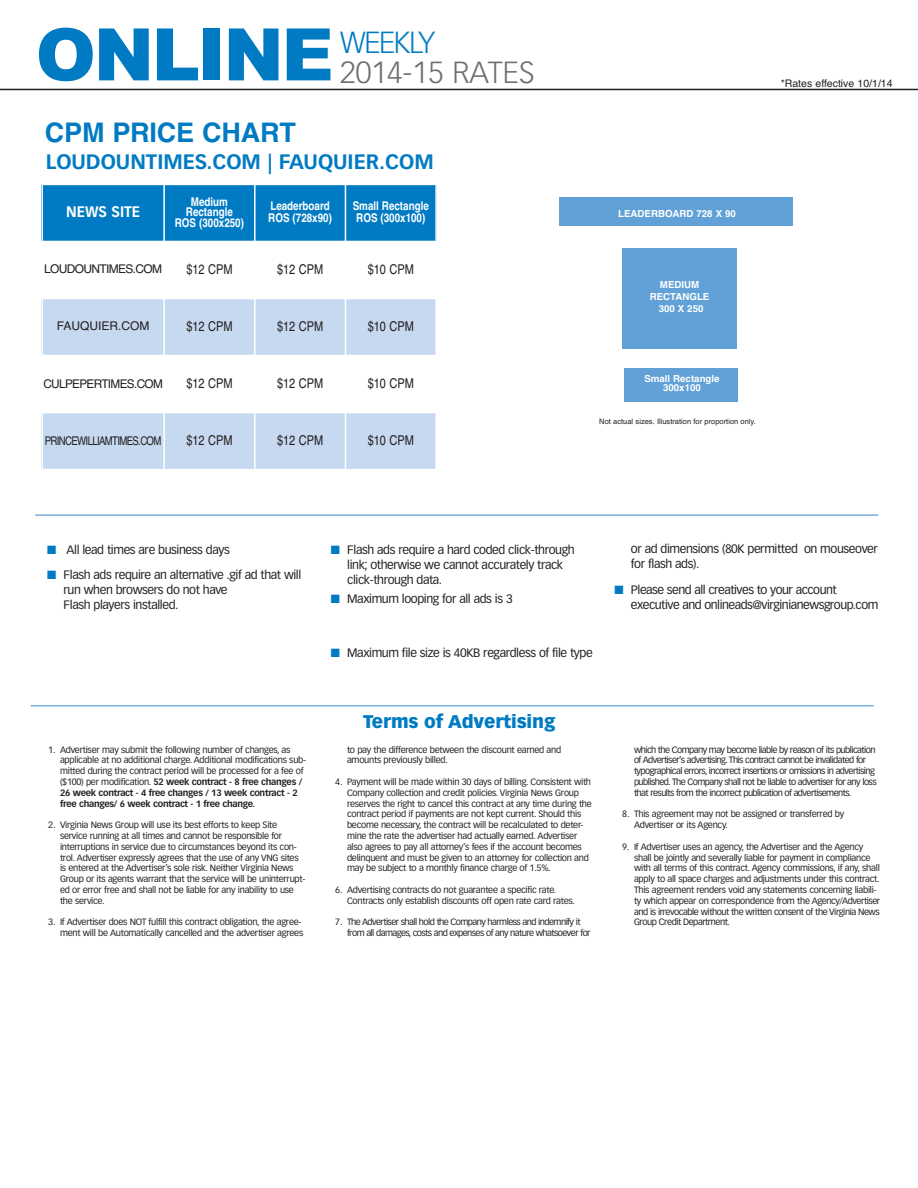
<style>
.page{position:relative;width:918px;height:1188px;background:#fff}
.page>*{position:absolute;margin:0;border:0;box-sizing:border-box;transform-origin:0 0}
.t1{font:900 72.45px "Arial";letter-spacing:-.035em;color:#007bc3}
.t2{font:300 30px "Vectora LH";color:#6c6d70}
.t3{font:300 30px "Vectora LH";letter-spacing:-.045em;color:#007bc3}
.t4{font:700 27px "Helvetica";letter-spacing:-.005em;color:#007bc3}
.t5{font:700 20.55px "Vectora LH";color:#007bc3}
.t6{font:900 18px "Vectora LH";letter-spacing:-.005em;color:#007bc3}
.t7{font:700 15px "Vectora LH";color:#fff;scale:.93 1}
.t8{font:13.5px "Helvetica";color:#231f20;scale:.81 1}
.t9{font:12px/15px "Vectora LH";letter-spacing:-.035em;color:#231f20}
.t10{font:700 12px/10.5px "Helvetica";color:#fff;scale:.82 1}
.t11{font:12px "Helvetica";letter-spacing:-.055em;color:#231f20}
.t12{font:12px "Helvetica";letter-spacing:-.055em;color:#231f20;scale:.8 1}
.t13{font:12px "Helvetica";color:#231f20}
.t14{font:10.5px "Helvetica";color:#231f20}
.t15{font:700 9.75px/11.7px "Helvetica";color:#fff;text-align:center}
.t16{font:9px/10.8px "Vectora LH";letter-spacing:-.03em;color:#231f20}
.t17{font:9px/10.8px "Vectora LH";letter-spacing:-.06em;color:#231f20}
.t18{font:7.5px "Helvetica";color:#231f20}
.s1{color:#007bc3}
.s2{font-weight:700}
</style>
<div class="page">
<div style="left:623px;top:249px;width:114px;height:100px;background:#61a1d7"></div>
<div style="left:559px;top:197px;width:234px;height:29px;background:#61a1d7"></div>
<div style="left:624px;top:368px;width:114px;height:34px;background:#61a1d7"></div>
<hr style="left:35px;top:514px;width:843px;height:2px;background:#7aacdc">
<div style="left:41px;top:184px;width:123px;height:57px;background:#007bc3"></div>
<div style="left:164px;top:184px;width:91px;height:57px;background:#007bc3"></div>
<div style="left:255px;top:184px;width:90px;height:57px;background:#007bc3"></div>
<div style="left:345px;top:184px;width:92px;height:57px;background:#007bc3"></div>
<div style="left:41px;top:298px;width:123px;height:58px;background:#c6d9f0"></div>
<div style="left:164px;top:298px;width:91px;height:58px;background:#c6d9f0"></div>
<div style="left:255px;top:298px;width:90px;height:58px;background:#c6d9f0"></div>
<div style="left:345px;top:298px;width:92px;height:58px;background:#c6d9f0"></div>
<div style="left:41px;top:413px;width:123px;height:57px;background:#c6d9f0"></div>
<div style="left:164px;top:413px;width:91px;height:57px;background:#c6d9f0"></div>
<div style="left:255px;top:413px;width:90px;height:57px;background:#c6d9f0"></div>
<div style="left:345px;top:413px;width:92px;height:57px;background:#c6d9f0"></div>
<hr style="left:41px;top:184px;width:2px;height:286px;background:#fff">
<hr style="left:163px;top:184px;width:2px;height:286px;background:#fff">
<hr style="left:254px;top:184px;width:2px;height:286px;background:#fff">
<hr style="left:345px;top:184px;width:1px;height:286px;background:#fff">
<hr style="left:435px;top:184px;width:2px;height:286px;background:#fff">
<hr style="left:41px;top:184px;width:396px;height:1px;background:#fff">
<hr style="left:41px;top:298px;width:396px;height:1px;background:#fff">
<hr style="left:41px;top:355px;width:396px;height:1px;background:#fff">
<hr style="left:41px;top:469px;width:396px;height:1px;background:#fff">
<hr style="left:31px;top:705px;width:843px;height:1px;background:#7aacdc">
<hr style="left:0;top:89px;width:918px;height:1px;background:#231f20">
<h1 class="t1" style="left:36px;top:2px;width:300px">ONLINE</h1>
<h2 class="t3" style="left:340px;top:25px;width:97px">WEEKLY</h2>
<h2 class="t2" style="left:340px;top:55px;width:196px">2014-15 RATES</h2>
<h3 class="t4" style="left:45px;top:110px;width:253px">CPM PRICE CHART</h3>
<h3 class="t5" style="left:46px;top:150px;width:390px">LOUDOUNTIMES.COM | FAUQUIER.COM</h3>
<h3 class="t7" style="left:66px;top:203px;width:81px">NEWS SITE</h3>
<h3 class="t10" style="left:175px;top:197px;width:86px;text-align:center">Medium<br>Rectangle<br>ROS (300x250)</h3>
<h3 class="t10" style="left:268px;top:200px;width:79px;line-height:12px">Leaderboard<br>ROS (728x90)</h3>
<h3 class="t10" style="left:353px;top:200px;width:94px;line-height:12px">Small Rectangle<br>ROS (300x100)</h3>
<h3 class="t11" style="left:44px;top:260px;width:119px">LOUDOUNTIMES.COM</h3>
<h3 class="t8" style="left:186px;top:259px;width:58px">$12 CPM</h3>
<h3 class="t8" style="left:277px;top:259px;width:58px">$12 CPM</h3>
<h3 class="t8" style="left:368px;top:259px;width:58px">$10 CPM</h3>
<h3 class="t13" style="left:57px;top:317px;width:94px">FAUQUIER.COM</h3>
<h3 class="t8" style="left:186px;top:316px;width:58px">$12 CPM</h3>
<h3 class="t8" style="left:277px;top:316px;width:58px">$12 CPM</h3>
<h3 class="t8" style="left:368px;top:316px;width:58px">$10 CPM</h3>
<h3 class="t11" style="left:43px;top:374px;width:121px">CULPEPERTIMES.COM</h3>
<h3 class="t8" style="left:186px;top:373px;width:58px">$12 CPM</h3>
<h3 class="t8" style="left:277px;top:373px;width:58px">$12 CPM</h3>
<h3 class="t8" style="left:368px;top:373px;width:58px">$10 CPM</h3>
<h3 class="t12" style="left:45px;top:431px;width:147px">PRINCEWILLIAMTIMES.COM</h3>
<h3 class="t8" style="left:186px;top:430px;width:58px">$12 CPM</h3>
<h3 class="t8" style="left:277px;top:430px;width:58px">$12 CPM</h3>
<h3 class="t8" style="left:368px;top:430px;width:58px">$10 CPM</h3>
<p class="t14" style="left:781px;top:75px;width:113px">*Rates effective 10/1/14</p>
<p class="t15" style="left:618px;top:208px;width:119px">LEADERBOARD 728 X 90</p>
<p class="t15" style="left:650px;top:279px;width:61px">MEDIUM<br>RECTANGLE<br>300 X 250</p>
<p class="t15" style="left:644px;top:375px;width:77px;line-height:8.6px">Small Rectangle<br>300x100</p>
<p class="t18" style="left:599px;top:415px;width:158px">Not actual sizes. Illustration for proportion only.</p>
<h3 class="t9" style="left:47px;top:542px;width:184px"><span class="s1">■</span> All lead times are business days</h3>
<h3 class="t9" style="left:64px;top:568px;width:239px;text-indent:-16px"><span class="s1">■</span> Flash ads require an alternative .gif ad that will run when browsers do not have<br>Flash players installed.</h3>
<h3 class="t9" style="left:347px;top:542px;width:229px;text-indent:-16px"><span class="s1">■</span> Flash ads require a hard coded click-through link; otherwise we cannot accurately track click-through data.</h3>
<h3 class="t9" style="left:331px;top:592px;width:183px"><span class="s1">■</span> Maximum looping for all ads is 3</h3>
<h3 class="t9" style="left:631px;top:542px;width:249px">or ad dimensions (80K permitted on mouseover for flash ads).</h3>
<h3 class="t9" style="left:631px;top:582px;width:249px;text-indent:-16px"><span class="s1">■</span> Please send all creatives to your account executive and onlineads@virginianewsgroup.com</h3>
<h3 class="t9" style="left:331px;top:646px;width:263px"><span class="s1">■</span> Maximum file size is 40KB regardless of file type</h3>
<p class="t16" style="left:60px;top:744px;width:248px;text-indent:-12px">1. Advertiser may submit the following number of changes, as applicable at no additional charge. Additional modifications sub&shy;mitted during the contract period will be processed for a fee of ($100) per modification. <span class="s2">52 week contract - 8 free changes / 26 week contract - 4 free changes / 13 week contract - 2 free changes/ 6 week contract - 1 free change.</span></p>
<p class="t16" style="left:60px;top:820px;width:247px;text-indent:-12px">2. Virginia News Group will use its best efforts to keep Site service running at all times and cannot be responsible for interruptions in service due to circumstances beyond its con&shy;trol. Advertiser expressly agrees that the use of any VNG sites is entered at the Advertiser’s sole risk. Neither Virginia News Group or its agents warrant that the service will be uninterrupt&shy;ed or error free and shall not be liable for any inability to use the service.</p>
<p class="t16" style="left:48px;top:917px;width:257px;text-align:right">3. If Advertiser does NOT fulfill this contract obligation, the agree&shy;ment will be Automatically cancelled and the advertiser agrees</p>
<h3 class="t6" style="left:363px;top:710px;width:194px">Terms of Advertising</h3>
<p class="t16" style="left:347px;top:744px;width:216px">to pay the difference between the discount earned and amounts previously billed.</p>
<p class="t16" style="left:347px;top:776px;width:246px;text-indent:-12px">4. Payment will be made within 30 days of billing. Consistent with Company collection and credit policies. Virginia News Group reserves the right to cancel this contract at any time during the contract period if payments are not kept current. Should this become necessary, the contract will be recalculated to deter&shy;mine the rate the advertiser had actually earned. Advertiser also agrees to pay all attorney’s fees if the account becomes delinquent and must be given to an attorney for collection and may be subject to a monthly finance charge of 1.5%.</p>
<p class="t16" style="left:347px;top:884px;width:229px;text-indent:-12px">6. Advertising contracts do not guarantee a specific rate.<br>Contracts only establish discounts off open rate card rates.</p>
<p class="t17" style="left:347px;top:917px;width:245px;text-indent:-12px">7. The Advertiser shall hold the Company harmless and indemnify it from all damages, costs and expenses of any nature whatsoever for</p>
<p class="t17" style="left:634px;top:744px;width:244px">which the Company may become liable by reason of its publication of Advertiser’s advertising. This contract cannot be invalidated for typographical errors, incorrect insertions or omissions in advertising published. The Company shall not be liable to advertiser for any loss that results from the incorrect publication of advertisements.</p>
<p class="t16" style="left:634px;top:809px;width:212px;text-indent:-12px">8. This agreement may not be assigned or transferred by<br>Advertiser or its Agency.</p>
<p class="t16" style="left:634px;top:841px;width:248px;text-indent:-12px">9. If Advertiser uses an agency, the Advertiser and the Agency shall be jointly and severally liable for payment in compliance with all terms of this contract. Agency commissions, if any, shall apply to all space charges and adjustments under this contract.<br>This agreement renders void any statements concerning liabili&shy;ty which appear on correspondence from the Agency/Advertiser and is irrevocable without the written consent of the Virginia News Group Credit Department.</p>
</div>
